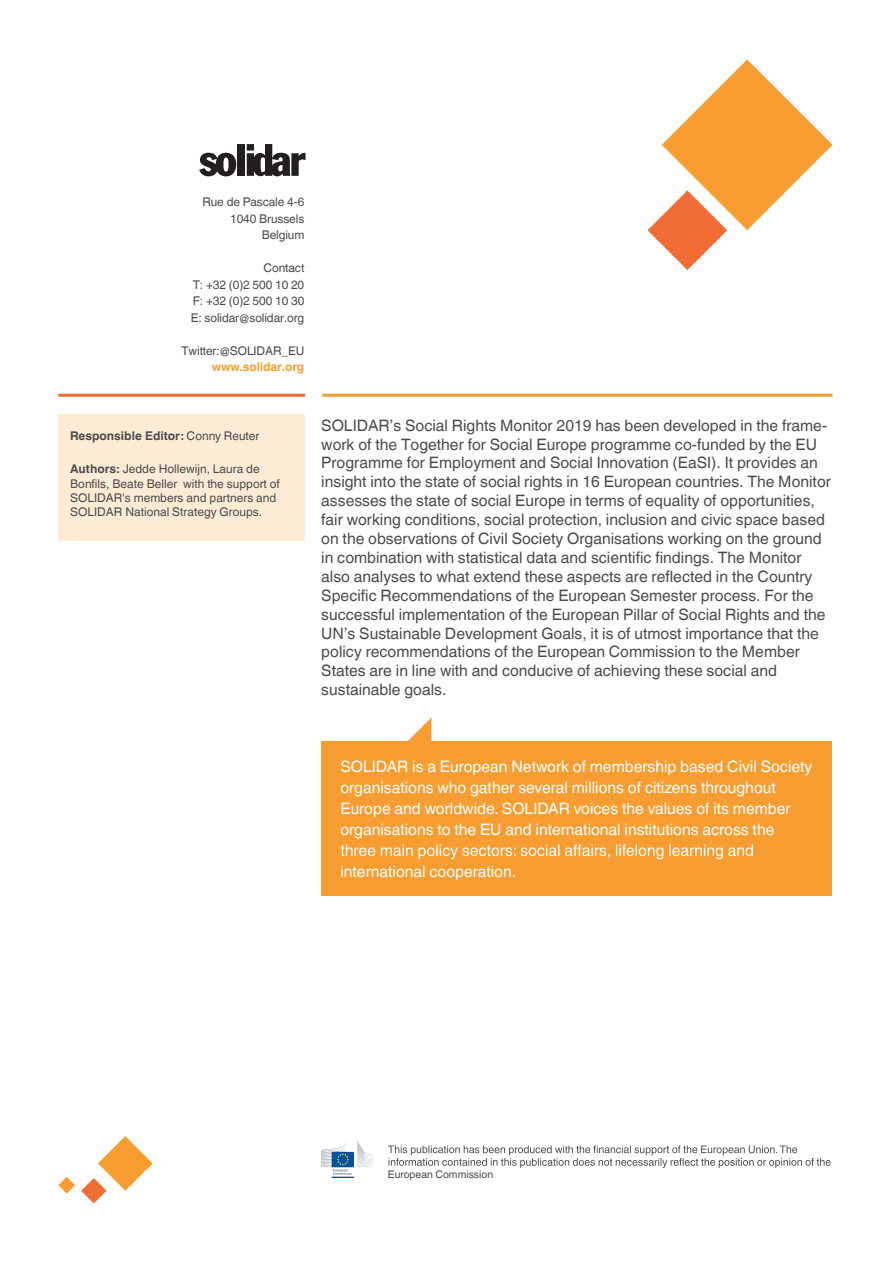
<style>
.page{position:relative;width:893px;height:1263px;background:#fff}
.page>*{position:absolute;margin:0;border:0;box-sizing:border-box;transform-origin:0 0}
.t1{font:15.75px/18.9px "Helvetica World";color:#4b4c4d}
.t2{font:15.75px/21px "Helvetica World";color:#fff}
.t3{font:12px/16.5px "Helvetica World";color:#4b4c4d;text-align:right}
.t4{font:700 12px "Helvetica World";color:#4b4c4d}
.t5{font:700 12px "Helvetica World";letter-spacing:-.01em;color:#f89e31}
.t6{font:10.5px "Helvetica World";color:#4b4c4d}
.s1{font-weight:400}
.s2{font-weight:700}
</style>
<div class="page">
<svg style="left:199px;top:153px;width:37px;height:23px"></svg>
<div style="left:238px;top:144px;width:7px;height:32px;background:#231f20"></div>
<svg style="left:247px;top:144px;width:58px;height:32px"></svg>
<svg style="left:388px;top:1145px;width:443px;height:23px"></svg>
<img style="left:322px;top:1141px;width:51px;height:37px">
<div style="left:58px;top:414px;width:247px;height:126px;background:#fdebd6"></div>
<hr style="left:322px;top:394px;width:510px;height:3px;background:#f89d31">
<hr style="left:58px;top:394px;width:247px;height:3px;background:#f26d35">
<svg style="left:648px;top:59px;width:184px;height:211px"></svg>
<svg style="left:81px;top:1136px;width:72px;height:67px"></svg>
<svg style="left:58px;top:1177px;width:17px;height:16px"></svg>
<div style="left:321px;top:741px;width:511px;height:155px;background:#f89d31"></div>
<svg style="left:341px;top:844px;width:412px;height:15px"></svg>
<svg style="left:408px;top:718px;width:23px;height:23px"></svg>
<p class="t3" style="left:202px;top:194px;width:103px">Rue de Pascale 4-6<br>1040 Brussels<br>Belgium</p>
<p class="t3" style="left:191px;top:260px;width:115px;text-align:justify;text-indent:73px">Contact T: +32 (0)2 500 10 20<br>F: +32 (0)2 500 10 30<br>E: solidar@solidar.org</p>
<p class="t3" style="left:181px;top:342px;width:124px">Twitter:@SOLIDAR_EU</p>
<p class="t5" style="left:212px;top:360px;width:94px">www.solidar.org</p>
<p class="t4" style="left:70px;top:429px;width:191px">Responsible Editor: <span class="s1">Conny Reuter</span></p>
<p class="t3" style="left:70px;top:462px;width:211px;line-height:14.4px;text-align:left"><span class="s2">Authors:</span> Jedde Hollewijn, Laura de Bonfils, Beate Beller with the support of SOLIDAR's members and partners and SOLIDAR National Strategy Groups.</p>
<p class="t1" style="left:321px;top:416px;width:511px">SOLIDAR’s Social Rights Monitor 2019 has been developed in the frame&shy;work of the Together for Social Europe programme co-funded by the EU Programme for Employment and Social Innovation (EaSI). It provides an insight into the state of social rights in 16 European countries. The Monitor assesses the state of social Europe in terms of equality of opportunities, fair working conditions, social protection, inclusion and civic space based on the observations of Civil Society Organisations working on the ground in combination with statistical data and scientific findings. The Monitor also analyses to what extend these aspects are reflected in the Country Specific Recommendations of the European Semester process. For the successful implementation of the European Pillar of Social Rights and the UN’s Sustainable Development Goals, it is of utmost importance that the policy recommendations of the European Commission to the Member States are in line with and conducive of achieving these social and sustainable goals.</p>
<p class="t2" style="left:340px;top:756px;width:473px">SOLIDAR is a European Network of membership based Civil Society organisations who gather several millions of citizens throughout Europe and worldwide. SOLIDAR voices the values of its member organisations to the EU and international institutions across the</p>
<p class="t2" style="left:340px;top:861px;width:177px">international cooperation.</p>
<p class="t6" style="left:388px;top:1168px;width:107px">European Commission</p>
</div>
